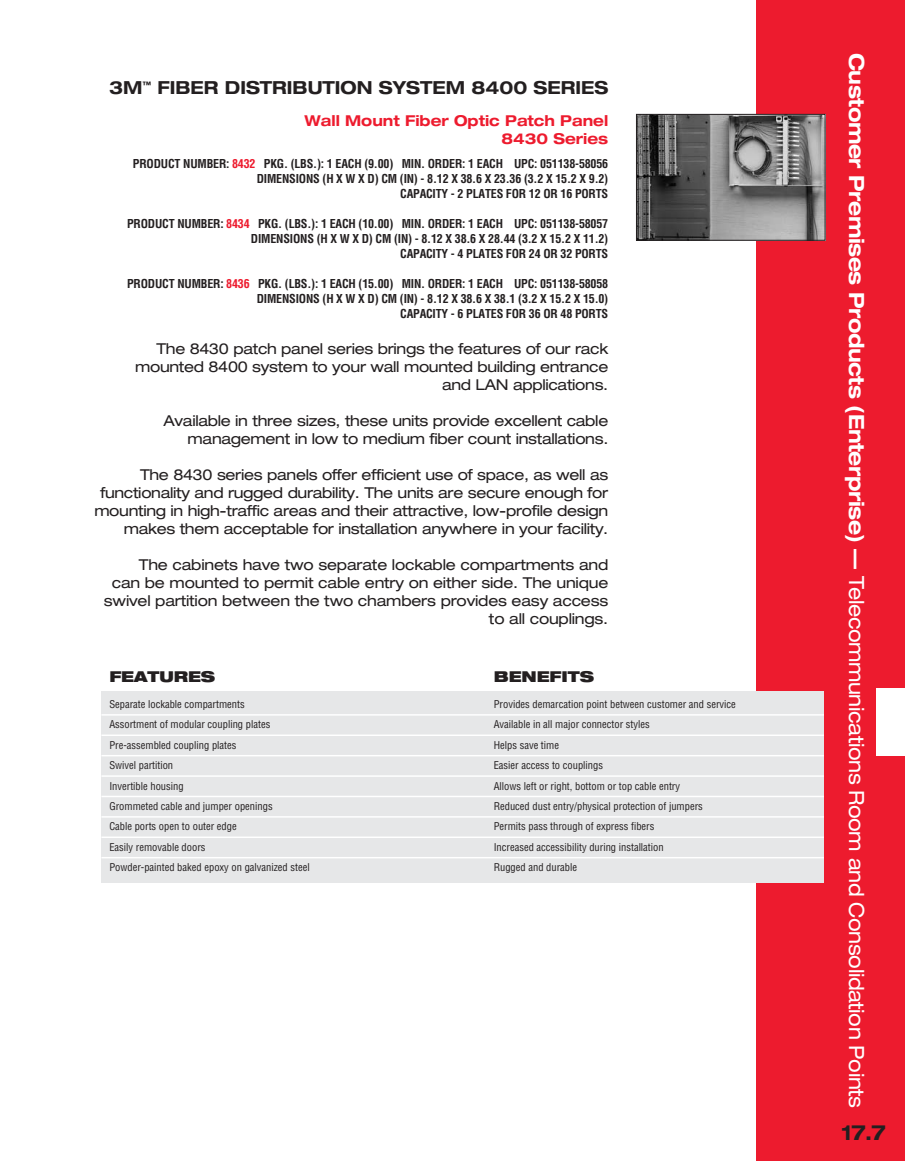
<style>
.page{position:relative;width:905px;height:1161px;background:#fff}
.page>*{position:absolute;margin:0;border:0;box-sizing:border-box;transform-origin:0 0}
.t1{font:expanded 21px "Helvetica Neue";letter-spacing:-.02em;color:#fff;scale:.95 1}
.t2{font:700 expanded 21px "Helvetica Neue";color:#231f20;scale:.9 1}
.t3{font:700 expanded 18px "Helvetica Neue";color:#231f20;scale:.95 1}
.t4{font:expanded 15px/18px "Helvetica Neue";letter-spacing:-.02em;color:#231f20;text-align:right}
.t5{font:700 expanded 15px/18px "Helvetica Neue";color:#ed1b2e;text-align:right;scale:.95 1}
.t6{font:900 expanded 15px "Helvetica Neue";color:#231f20}
.t7{font:700 condensed 12px/15px "Helvetica";letter-spacing:-.015em;color:#231f20;text-align:right}
.t8{font:condensed 10.5px "Helvetica";color:#231f20}
.s1{color:#ed1b2e}
.s2{font-weight:700}
</style>
<div class="page">
<div style="left:756px;top:0;width:148px;height:1161px;background:#ed1b2e"></div>
<div style="left:876px;top:688px;width:28px;height:68px;background:#fff"></div>
<div style="left:101px;top:691px;width:722px;height:191px;background:#e6e7e8"></div>
<hr style="left:101px;top:714px;width:723px;height:2px;background:#fff">
<hr style="left:101px;top:735px;width:723px;height:1px;background:#fff">
<hr style="left:101px;top:755px;width:723px;height:1px;background:#fff">
<hr style="left:101px;top:775px;width:723px;height:2px;background:#fff">
<hr style="left:101px;top:796px;width:723px;height:1px;background:#fff">
<hr style="left:101px;top:816px;width:723px;height:2px;background:#fff">
<hr style="left:101px;top:837px;width:723px;height:1px;background:#fff">
<hr style="left:101px;top:857px;width:723px;height:1px;background:#fff">
<img style="left:638px;top:116px;width:185px;height:123px">
<div style="left:636px;top:114px;width:189px;height:127px;border:1px solid #231f20"></div>
<p class="t3" style="left:109px;top:81px;width:527px">3M<sup>™</sup> FIBER DISTRIBUTION SYSTEM 8400 SERIES</p>
<p class="t5" style="left:304px;top:113px;width:321px">Wall Mount Fiber Optic Patch Panel<br>8430 Series</p>
<p class="t7" style="left:133px;top:157px;width:477px">PRODUCT NUMBER: <span class="s1">8432</span> PKG. (LBS.): 1 EACH (9.00) MIN. ORDER: 1 EACH UPC: 051138-58056<br>DIMENSIONS (H X W X D) CM (IN) - 8.12 X 38.6 X 23.36 (3.2 X 15.2 X 9.2)<br>CAPACITY - 2 PLATES FOR 12 OR 16 PORTS</p>
<p class="t7" style="left:127px;top:217px;width:482px">PRODUCT NUMBER: <span class="s1">8434</span> PKG. (LBS.): 1 EACH (10.00) MIN. ORDER: 1 EACH UPC: 051138-58057<br>DIMENSIONS (H X W X D) CM (IN) - 8.12 X 38.6 X 28.44 (3.2 X 15.2 X 11.2)<br>CAPACITY - 4 PLATES FOR 24 OR 32 PORTS</p>
<p class="t7" style="left:127px;top:277px;width:482px">PRODUCT NUMBER: <span class="s1">8436</span> PKG. (LBS.): 1 EACH (15.00) MIN. ORDER: 1 EACH UPC: 051138-58058<br>DIMENSIONS (H X W X D) CM (IN) - 8.12 X 38.6 X 38.1 (3.2 X 15.2 X 15.0)<br>CAPACITY - 6 PLATES FOR 36 OR 48 PORTS</p>
<p class="t4" style="left:135px;top:341px;width:474px">The 8430 patch panel series brings the features of our rack mounted 8400 system to your wall mounted building entrance and LAN applications.</p>
<p class="t4" style="left:163px;top:413px;width:446px">Available in three sizes, these units provide excellent cable management in low to medium fiber count installations.</p>
<p class="t4" style="left:94px;top:467px;width:515px">The 8430 series panels offer efficient use of space, as well as functionality and rugged durability. The units are secure enough for mounting in high-traffic areas and their attractive, low-profile design makes them acceptable for installation anywhere in your facility.</p>
<p class="t4" style="left:104px;top:557px;width:506px">The cabinets have two separate lockable compartments and<br>can be mounted to permit cable entry on either side. The unique swivel partition between the two chambers provides easy access to all couplings.</p>
<p class="t6" style="left:109px;top:671px;width:108px">FEATURES</p>
<p class="t6" style="left:493px;top:671px;width:102px">BENEFITS</p>
<p class="t8" style="left:109px;top:700px;width:137px">Separate lockable compartments</p>
<p class="t8" style="left:493px;top:700px;width:243px">Provides demarcation point between customer and service</p>
<p class="t8" style="left:109px;top:721px;width:162px">Assortment of modular coupling plates</p>
<p class="t8" style="left:493px;top:721px;width:157px">Available in all major connector styles</p>
<p class="t8" style="left:109px;top:741px;width:129px">Pre-assembled coupling plates</p>
<p class="t8" style="left:493px;top:741px;width:67px">Helps save time</p>
<p class="t8" style="left:109px;top:761px;width:65px">Swivel partition</p>
<p class="t8" style="left:493px;top:761px;width:111px">Easier access to couplings</p>
<p class="t8" style="left:109px;top:782px;width:76px">Invertible housing</p>
<p class="t8" style="left:493px;top:782px;width:188px">Allows left or right, bottom or top cable entry</p>
<p class="t8" style="left:109px;top:802px;width:165px">Grommeted cable and jumper openings</p>
<p class="t8" style="left:493px;top:802px;width:211px">Reduced dust entry/physical protection of jumpers</p>
<p class="t8" style="left:109px;top:823px;width:129px">Cable ports open to outer edge</p>
<p class="t8" style="left:493px;top:823px;width:162px">Permits pass through of express fibers</p>
<p class="t8" style="left:109px;top:843px;width:98px">Easily removable doors</p>
<p class="t8" style="left:493px;top:843px;width:171px">Increased accessibility during installation</p>
<p class="t8" style="left:109px;top:863px;width:202px">Powder-painted baked epoxy on galvanized steel</p>
<p class="t8" style="left:493px;top:863px;width:85px">Rugged and durable</p>
<h1 class="t1" style="left:864px;top:53px;width:1112px;rotate:90deg"><span class="s2">Customer Premises Products (Enterprise) —</span> Telecommunications Room and Consolidation Points</h1>
<h1 class="t2" style="left:841px;top:1124px;width:51px">17.7</h1>
</div>
